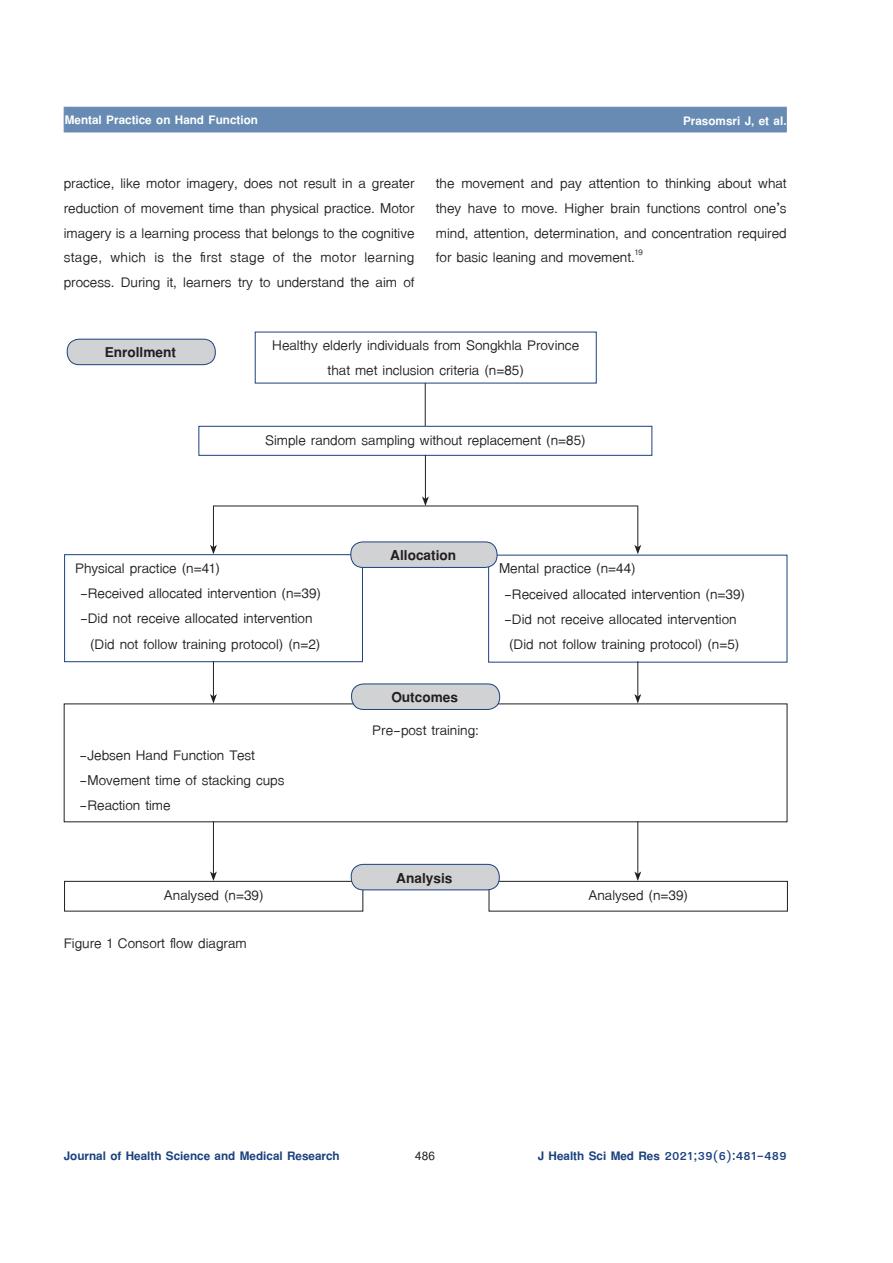
<style>
.page{position:relative;width:893px;height:1263px;background:#fff}
.page>*{position:absolute;margin:0;border:0;box-sizing:border-box;transform-origin:0 0}
.t1{font:21px/24.8px "TF Lanna";color:#231f20;text-align:justify}
.t2{font:700 21px "TF Lanna";color:#231f20}
.t3{font:700 18px "TF Lanna";color:#1b417f}
.t4{font:700 18px "TF Lanna";color:#fff}
.t5{font:700 18px "Cordia UPC";color:#231f20}
</style>
<div class="page">
<div style="left:64px;top:107px;width:723px;height:25px;background:#678bb3"></div>
<div style="left:64px;top:881px;width:299px;height:30px;border:1px solid #231f20"></div>
<div style="left:489px;top:881px;width:299px;height:30px;border:1px solid #231f20"></div>
<div style="left:64px;top:554px;width:299px;height:108px;border:1px solid #1b417f"></div>
<div style="left:351px;top:542px;width:146px;height:25px;background:#d1d2d4;border-radius:12px"></div>
<div style="left:350px;top:541px;width:147px;height:27px;border:1px solid #1b417f;border-radius:12px"></div>
<div style="left:67px;top:339px;width:148px;height:26px;background:#d1d2d4;border-radius:12px"></div>
<div style="left:67px;top:339px;width:149px;height:26px;border:1px solid #1b417f;border-radius:12px"></div>
<div style="left:352px;top:684px;width:148px;height:25px;background:#d1d2d4;border-radius:12px"></div>
<div style="left:351px;top:683px;width:149px;height:27px;border:1px solid #1b417f;border-radius:12px"></div>
<div style="left:351px;top:864px;width:148px;height:26px;background:#d1d2d4;border-radius:12px"></div>
<div style="left:351px;top:864px;width:149px;height:26px;border:1px solid #1b417f;border-radius:12px"></div>
<div style="left:198px;top:426px;width:454px;height:30px;border:1px solid #1b417f"></div>
<hr style="left:425px;top:383px;width:1px;height:43px;background:#231f20">
<hr style="left:425px;top:455px;width:1px;height:44px;background:#231f20">
<svg style="left:422px;top:496px;width:7px;height:10px"></svg>
<hr style="left:213px;top:506px;width:425px;height:1px;background:#231f20">
<hr style="left:213px;top:506px;width:1px;height:41px;background:#231f20">
<svg style="left:210px;top:545px;width:7px;height:9px"></svg>
<hr style="left:637px;top:506px;width:1px;height:41px;background:#231f20">
<svg style="left:634px;top:545px;width:7px;height:9px"></svg>
<hr style="left:213px;top:661px;width:1px;height:35px;background:#231f20">
<svg style="left:210px;top:694px;width:7px;height:9px"></svg>
<hr style="left:637px;top:661px;width:1px;height:35px;background:#231f20">
<svg style="left:634px;top:694px;width:7px;height:9px"></svg>
<hr style="left:213px;top:821px;width:1px;height:53px;background:#231f20">
<svg style="left:210px;top:871px;width:7px;height:10px"></svg>
<hr style="left:637px;top:821px;width:1px;height:53px;background:#231f20">
<svg style="left:634px;top:871px;width:7px;height:10px"></svg>
<p class="t4" style="left:65px;top:109px;width:195px">Mental Practice on Hand Function</p>
<p class="t4" style="left:683px;top:109px;width:105px">Prasomsri J, et al.</p>
<p class="t1" style="left:64px;top:171px;width:352px">practice, like motor imagery, does not result in a greater reduction of movement time than physical practice. Motor imagery is a learning process that belongs to the cognitive stage, which is the first stage of the motor learning process. During it, learners try to understand the aim of</p>
<p class="t1" style="left:436px;top:171px;width:352px">the movement and pay attention to thinking about what they have to move. Higher brain functions control one’s mind, attention, determination, and concentration required for basic leaning and movement.<sup>19</sup></p>
<p class="t2" style="left:105px;top:339px;width:73px">Enrollment</p>
<p class="t1" style="left:272px;top:333px;width:308px;line-height:25.2px;text-align:center">Healthy elderly individuals from Songkhla Province that met inclusion criteria (n=85)</p>
<p class="t1" style="left:265px;top:427px;width:322px">Simple random sampling without replacement (n=85)</p>
<p class="t2" style="left:390px;top:542px;width:67px">Allocation</p>
<p class="t1" style="left:75px;top:556px;width:146px">Physical practice (n=41)</p>
<p class="t1" style="left:80px;top:581px;width:242px">-Received allocated intervention (n=39)</p>
<p class="t1" style="left:80px;top:606px;width:234px">-Did not receive allocated intervention</p>
<p class="t1" style="left:90px;top:631px;width:232px">(Did not follow training protocol) (n=2)</p>
<p class="t1" style="left:80px;top:742px;width:206px;line-height:25.2px;text-align:left">-Jebsen Hand Function Test -Movement time of stacking cups -Reaction time</p>
<p class="t2" style="left:391px;top:684px;width:68px">Outcomes</p>
<p class="t1" style="left:372px;top:717px;width:108px">Pre-post training:</p>
<p class="t1" style="left:499px;top:556px;width:247px;line-height:25.2px;text-align:left">Mental practice (n=44)<br>-Received allocated intervention (n=39) -Did not receive allocated intervention (Did not follow training protocol) (n=5)</p>
<p class="t2" style="left:396px;top:864px;width:58px">Analysis</p>
<p class="t1" style="left:164px;top:882px;width:101px">Analysed (n=39)</p>
<p class="t1" style="left:588px;top:882px;width:101px">Analysed (n=39)</p>
<p class="t1" style="left:64px;top:931px;width:184px">Figure 1 Consort flow diagram</p>
<p class="t3" style="left:64px;top:1145px;width:277px">Journal of Health Science and Medical Research</p>
<p class="t5" style="left:415px;top:1145px;width:21px">486</p>
<p class="t3" style="left:538px;top:1145px;width:250px">J Health Sci Med Res 2021;39(6):481-489</p>
</div>
